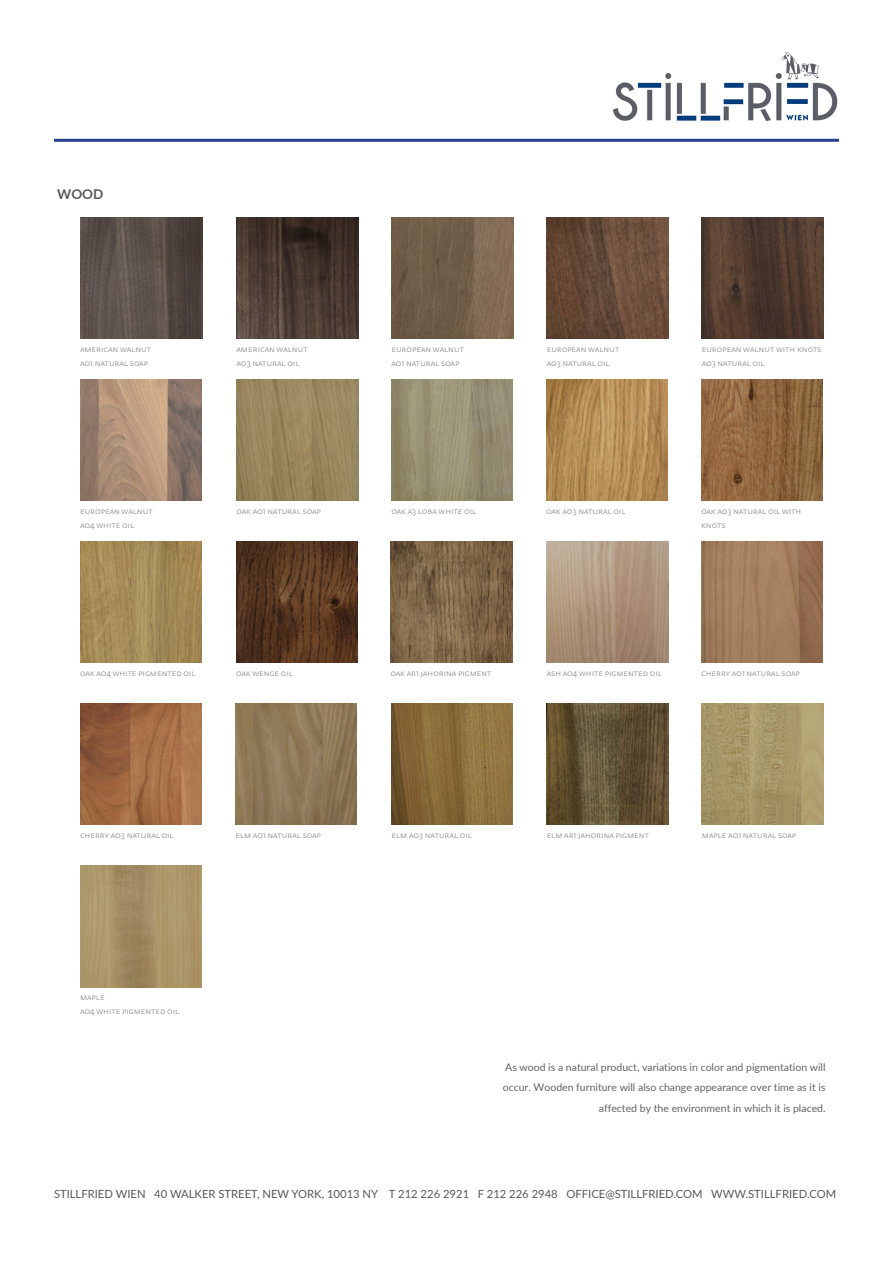
<style>
.page{position:relative;width:893px;height:1263px;background:#fff}
.page>*{position:absolute;margin:0;border:0;box-sizing:border-box;transform-origin:0 0}
.t1{font:700 13.5px "Lato";color:#5a5a5c}
.t2{font:11.25px "Lato";color:#57585a}
.t3{font:10.5px/20.2px "Lato";color:#636366;text-align:right}
.t4{font:8.25px/13.5px "Fedra Sans Alt Std";letter-spacing:-.005em;color:#939598}
</style>
<div class="page">
<hr style="left:54px;top:139px;width:785px;height:3px;background:#253f8e">
<img style="left:391px;top:379px;width:122px;height:122px">
<img style="left:236px;top:541px;width:122px;height:122px">
<img style="left:701px;top:541px;width:122px;height:122px">
<img style="left:701px;top:379px;width:122px;height:122px">
<img style="left:80px;top:703px;width:122px;height:122px">
<img style="left:235px;top:703px;width:122px;height:122px">
<img style="left:80px;top:379px;width:122px;height:122px">
<img style="left:702px;top:703px;width:121px;height:122px">
<img style="left:546px;top:379px;width:122px;height:122px">
<img style="left:391px;top:703px;width:122px;height:122px">
<img style="left:80px;top:865px;width:122px;height:122px">
<img style="left:391px;top:541px;width:121px;height:122px">
<img style="left:547px;top:703px;width:121px;height:122px">
<img style="left:392px;top:217px;width:121px;height:122px">
<img style="left:546px;top:217px;width:122px;height:122px">
<img style="left:547px;top:541px;width:121px;height:122px">
<img style="left:81px;top:217px;width:121px;height:122px">
<img style="left:237px;top:217px;width:121px;height:122px">
<img style="left:237px;top:379px;width:121px;height:122px">
<img style="left:80px;top:541px;width:122px;height:122px">
<img style="left:702px;top:217px;width:121px;height:122px">
<img style="left:613px;top:52px;width:225px;height:70px">
<h1 class="t1" style="left:57px;top:185px;width:48px">WOOD</h1>
<p class="t4" style="left:80px;top:343px;width:73px">american walnut a01 natural soap</p>
<p class="t4" style="left:237px;top:343px;width:73px">american walnut a03 natural oil</p>
<p class="t4" style="left:391px;top:343px;width:74px">european walnut a01 natural soap</p>
<p class="t4" style="left:547px;top:343px;width:74px">european walnut a03 natural oil</p>
<p class="t4" style="left:702px;top:343px;width:121px">european walnut with knots a03 natural oil</p>
<p class="t4" style="left:80px;top:505px;width:74px">european walnut a04 white oil</p>
<p class="t4" style="left:237px;top:505px;width:86px">oak a01 natural soap</p>
<p class="t4" style="left:391px;top:505px;width:86px">oak a3 loba white oil</p>
<p class="t4" style="left:546px;top:505px;width:81px">oak a03 natural oil</p>
<p class="t4" style="left:701px;top:505px;width:102px">oak a03 natural oil with knots</p>
<p class="t4" style="left:80px;top:667px;width:117px">oak a04 white pigmented oil</p>
<p class="t4" style="left:236px;top:667px;width:58px">oak wenge oil</p>
<p class="t4" style="left:391px;top:667px;width:102px">oak ar1 jahorina pigment</p>
<p class="t4" style="left:547px;top:667px;width:117px">ash a04 white pigmented oil</p>
<p class="t4" style="left:701px;top:667px;width:100px">cherry a01 natural soap</p>
<p class="t4" style="left:80px;top:829px;width:95px">cherry a03 natural oil</p>
<p class="t4" style="left:235px;top:829px;width:87px">elm a01 natural soap</p>
<p class="t4" style="left:391px;top:829px;width:82px">elm a03 natural oil</p>
<p class="t4" style="left:547px;top:829px;width:104px">elm ar1 jahorina pigment</p>
<p class="t4" style="left:702px;top:829px;width:96px">maple a01 natural soap</p>
<p class="t4" style="left:80px;top:991px;width:101px">maple<br>a04 white pigmented oil</p>
<p class="t3" style="left:503px;top:1056px;width:324px">As wood is a natural product, variations in color and pigmentation will occur. Wooden furniture will also change appearance over time as it is affected by the environment in which it is placed.</p>
<h2 class="t2" style="left:54px;top:1186px;width:784px">STILLFRIED WIEN 40 WALKER STREET, NEW YORK, 10013 NY T 212 226 2921 F 212 226 2948 OFFICE@STILLFRIED.COM WWW.STILLFRIED.COM</h2>
</div>
